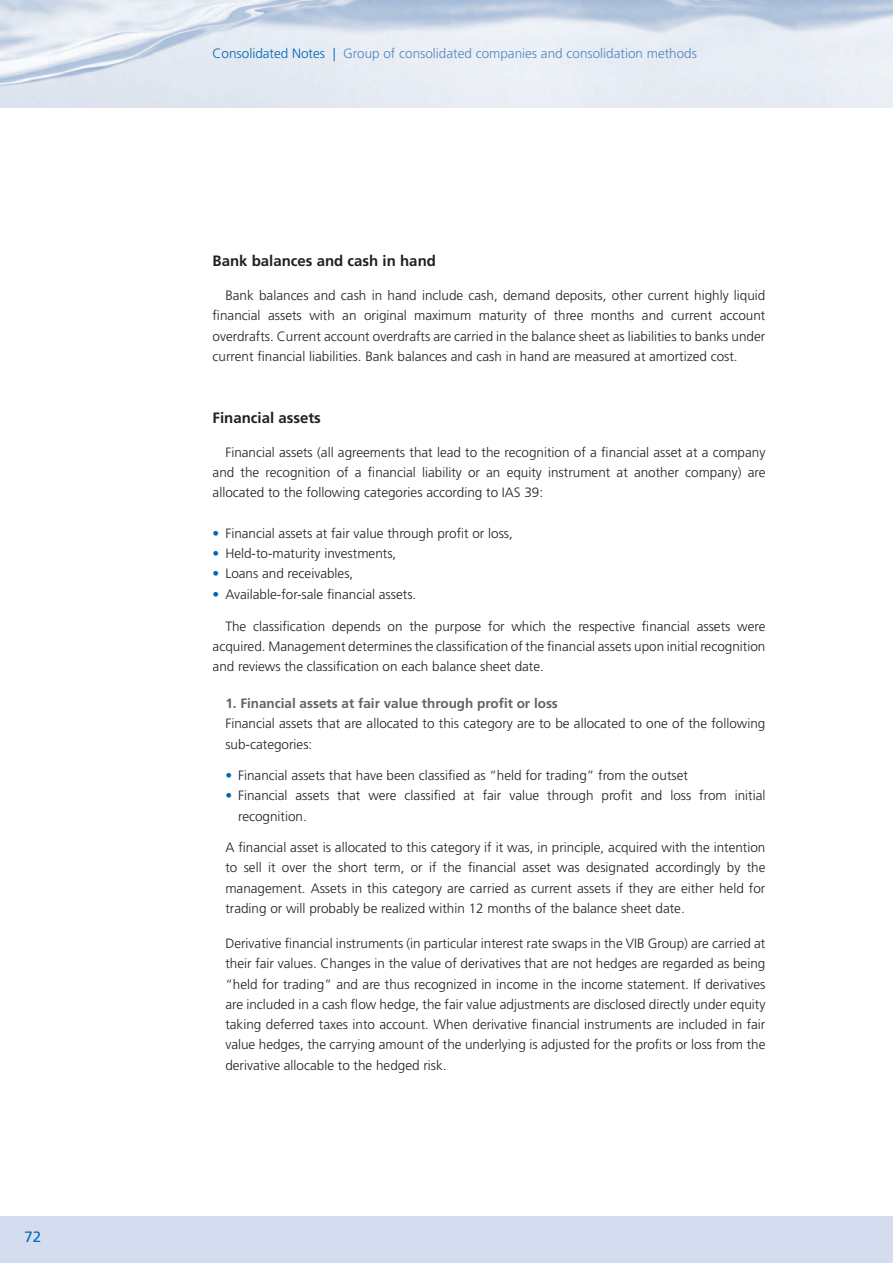
<style>
.page{position:relative;width:893px;height:1263px;background:#fff}
.page>*{position:absolute;margin:0;border:0;box-sizing:border-box;transform-origin:0 0}
.t1{font:700 15px "Frutiger LT Std";color:#231f20}
.t2{font:15px "Frutiger LT Std";color:#0166b3}
.t3{font:300 13.5px/20.2px "Frutiger LT Std";color:#231f20;text-align:justify}
.t4{font:300 13.5px "Frutiger LT Std";color:#5084c4}
.t5{font:700 13.5px "Frutiger LT Std";color:#636366}
.s1{color:#0166b3}
</style>
<div class="page">
<div style="left:0;top:1216px;width:893px;height:47px;background:#d4ddef"></div>
<img style="left:0;top:0;width:893px;height:107px">
<p class="t2" style="left:24px;top:1228px;width:18px">72</p>
<p class="t4" style="left:213px;top:46px;width:486px"><span class="s1">Consolidated Notes |</span> Group of consolidated companies and consolidation methods</p>
<p class="t1" style="left:213px;top:252px;width:225px">Bank balances and cash in hand</p>
<p class="t3" style="left:213px;top:286px;width:554px;text-indent:13px">Bank balances and cash in hand include cash, demand deposits, other current highly liquid financial assets with an original maximum maturity of three months and current account overdrafts. Current account overdrafts are carried in the balance sheet as liabilities to banks under current financial liabilities. Bank balances and cash in hand are measured at amortized cost.</p>
<p class="t1" style="left:213px;top:409px;width:110px">Financial assets</p>
<p class="t3" style="left:213px;top:442px;width:554px;text-indent:13px">Financial assets (all agreements that lead to the recognition of a financial asset at a company and the recognition of a financial liability or an equity instrument at another company) are allocated to the following categories according to IAS 39:</p>
<p class="t3" style="left:213px;top:523px;width:302px"><span class="s1">•</span> Financial assets at fair value through profit or loss,</p>
<p class="t3" style="left:213px;top:544px;width:185px"><span class="s1">•</span> Held-to-maturity investments,</p>
<p class="t3" style="left:213px;top:564px;width:142px"><span class="s1">•</span> Loans and receivables,</p>
<p class="t3" style="left:213px;top:584px;width:205px"><span class="s1">•</span> Available-for-sale financial assets.</p>
<p class="t3" style="left:213px;top:616px;width:554px;text-indent:13px">The classification depends on the purpose for which the respective financial assets were acquired. Management determines the classification of the financial assets upon initial recognition and reviews the classification on each balance sheet date.</p>
<p class="t5" style="left:225px;top:695px;width:334px">1. Financial assets at fair value through profit or loss</p>
<p class="t3" style="left:225px;top:714px;width:542px">Financial assets that are allocated to this category are to be allocated to one of the following sub-categories:</p>
<p class="t3" style="left:225px;top:766px;width:464px"><span class="s1">•</span> Financial assets that have been classified as “held for trading” from the outset</p>
<p class="t3" style="left:238px;top:786px;width:529px;text-indent:-13px"><span class="s1">•</span> Financial assets that were classified at fair value through profit and loss from initial recognition.</p>
<p class="t3" style="left:225px;top:838px;width:542px">A financial asset is allocated to this category if it was, in principle, acquired with the intention to sell it over the short term, or if the financial asset was designated accordingly by the management. Assets in this category are carried as current assets if they are either held for trading or will probably be realized within 12 months of the balance sheet date.</p>
<p class="t3" style="left:225px;top:934px;width:542px">Derivative financial instruments (in particular interest rate swaps in the VIB Group) are carried at their fair values. Changes in the value of derivatives that are not hedges are regarded as being “held for trading” and are thus recognized in income in the income statement. If derivatives are included in a cash flow hedge, the fair value adjustments are disclosed directly under equity taking deferred taxes into account. When derivative financial instruments are included in fair value hedges, the carrying amount of the underlying is adjusted for the profits or loss from the derivative allocable to the hedged risk.</p>
</div>
